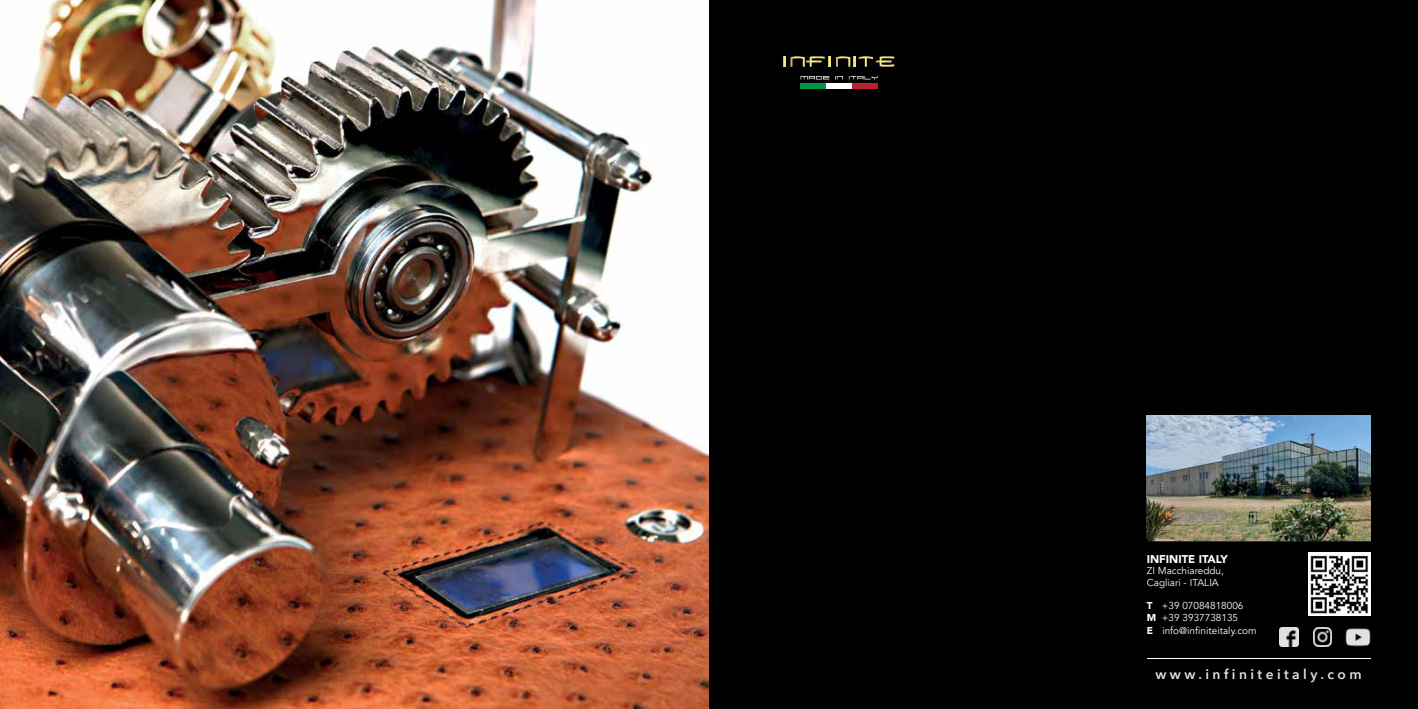
<style>
.page{position:relative;width:1418px;height:709px;background:#fff}
.page>*{position:absolute;margin:0;border:0;box-sizing:border-box;transform-origin:0 0}
.t1{font:600 13.75px "Avenir Next";letter-spacing:.25em;color:#e2e1e1}
.t2{font:900 11.25px "Avenir";color:#fff}
.t3{font:10px/12.5px "Avenir";color:#fff}
.s1{font-weight:900}
</style>
<div class="page">
<img style="left:0;top:0;width:709px;height:709px">
<div style="left:709px;top:0;width:708px;height:709px;background:#000"></div>
<img style="left:1146px;top:415px;width:224px;height:126px">
<img style="left:1279px;top:627px;width:19px;height:19px">
<img style="left:1313px;top:627px;width:18px;height:19px">
<img style="left:1345px;top:628px;width:26px;height:19px">
<img style="left:1308px;top:553px;width:62px;height:62px">
<hr style="left:1146px;top:658px;width:224px;height:1px;background:#fff">
<svg style="left:783px;top:56px;width:2px;height:11px"></svg>
<img style="left:790px;top:56px;width:14px;height:11px">
<img style="left:806px;top:56px;width:18px;height:11px">
<svg style="left:829px;top:56px;width:2px;height:11px"></svg>
<img style="left:836px;top:56px;width:14px;height:11px">
<svg style="left:853px;top:56px;width:2px;height:11px"></svg>
<img style="left:858px;top:56px;width:15px;height:11px">
<img style="left:875px;top:56px;width:19px;height:11px">
<div style="left:800px;top:83px;width:26px;height:6px;background:#009447"></div>
<div style="left:826px;top:83px;width:26px;height:6px;background:#fff"></div>
<div style="left:852px;top:83px;width:25px;height:6px;background:#bf202f"></div>
<svg style="left:800px;top:76px;width:77px;height:3px"></svg>
<p class="t2" style="left:1146px;top:549px;width:83px">INFINITE ITALY</p>
<p class="t3" style="left:1146px;top:565px;width:79px;line-height:11.2px">ZI Macchiareddu,<br>Cagliari - ITALIA</p>
<p class="t3" style="left:1146px;top:599px;width:111px"><span class="s1">T</span> +39 07084818006<br><span class="s1">M</span> +39 3937738135<br><span class="s1">E</span> info@infiniteitaly.com</p>
<h1 class="t1" style="left:1155px;top:662px;width:208px">www.infiniteitaly.com</h1>
</div>
